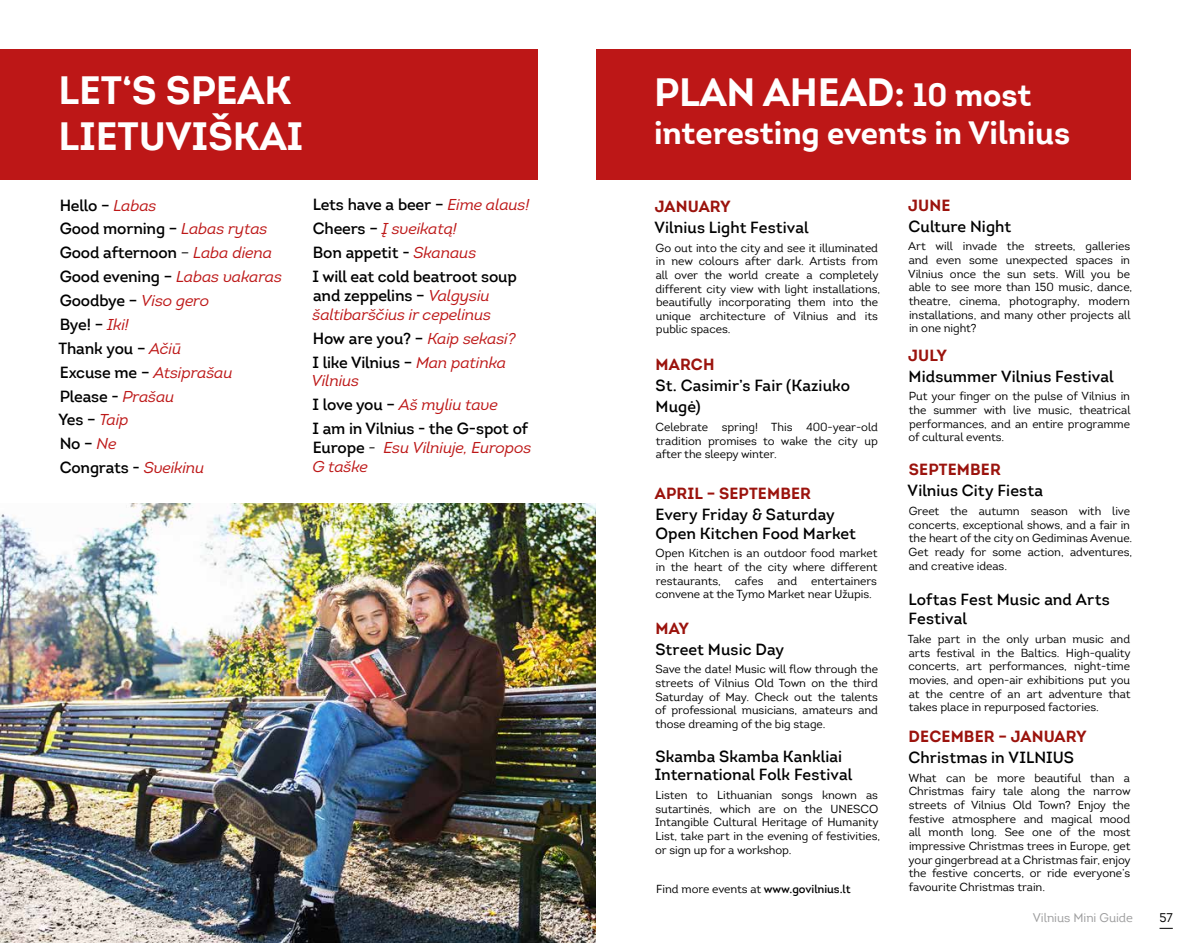
<style>
.page{position:relative;width:1191px;height:943px;background:#fff}
.page>*{position:absolute;margin:0;border:0;box-sizing:border-box;transform-origin:0 0}
.t1{font:700 38.5px/46.2px "Intro";letter-spacing:-.005em;color:#fff}
.t2{font:700 31.5px "Intro";letter-spacing:-.005em;color:#fff}
.t3{font:600 15.75px/23.8px "Intro";color:#000}
.t4{font:italic 15.75px/18.9px "Intro";letter-spacing:-.01em;color:#bd1717}
.t5{font:700 15.75px "Intro";letter-spacing:.01em;color:#9b130d}
.t6{font:12.25px "Intro";letter-spacing:-.005em;color:#9c9c9d}
.t7{font:12.25px "Intro";color:#000}
.t8{font:11.38px/13.7px "Intro";letter-spacing:-.005em;color:#000;text-align:justify}
.s1{font-size:31.5px}
.s2{font-weight:400;font-style:italic;color:#bd1717}
.s3{font-weight:600;font-style:normal;color:#000}
.s4{font-style:normal;color:#000}
.s5{font-weight:400}
.s6{font-weight:600}
</style>
<div class="page">
<div style="left:0;top:50px;width:538px;height:130px;background:#bd1717"></div>
<div style="left:596px;top:50px;width:535px;height:130px;background:#bd1717"></div>
<img style="left:0;top:503px;width:595px;height:440px">
<h1 class="t1" style="left:59px;top:67px;width:246px">LET‘S SPEAK<br>LIETUVIŠKAI</h1>
<h1 class="t1" style="left:654px;top:69px;width:379px">PLAN AHEAD: <span class="s1">10 most</span></h1>
<h2 class="t2" style="left:654px;top:113px;width:418px">interesting events in Vilnius</h2>
<h3 class="t3" style="left:312px;top:193px;width:218px">Lets have a beer – <span class="s2">Eime alaus!<br></span>Cheers – <span class="s2">Į sveikatą!<br></span>Bon appetit - <span class="s2">Skanaus<br></span>I will eat cold beatroot soup</h3>
<h3 class="t4" style="left:312px;top:286px;width:180px"><span class="s3">and zeppelins –</span> Valgysiu šaltibarščius ir cepelinus</h3>
<h3 class="t3" style="left:312px;top:326px;width:205px">How are you? – <span class="s2">Kaip sekasi?<br></span>I like Vilnius – <span class="s2">Man patinka</span></h3>
<h3 class="t3" style="left:311px;top:369px;width:218px"><span class="s2">Vilnius<br></span>I love you – <span class="s2">Aš myliu tave<br></span>I am in Vilnius - the G-spot of</h3>
<h3 class="t4" style="left:312px;top:438px;width:220px"><span class="s3">Europe</span> <span class="s4">-</span> Esu Vilniuje, Europos<br>G taške</h3>
<h3 class="t3" style="left:58px;top:193px;width:225px">Hello – <span class="s2">Labas<br></span>Good morning – <span class="s2">Labas rytas<br></span>Good afternoon <span class="s5">–</span> <span class="s2">Laba diena<br></span>Good evening – <span class="s2">Labas vakaras<br></span>Goodbye – <span class="s2">Viso gero<br></span>Bye! – <span class="s2">Iki!<br></span>Thank you – <span class="s2">Ačiū<br></span>Excuse me – <span class="s2">Atsiprašau<br></span>Please - <span class="s2">Prašau<br></span>Yes – <span class="s2">Taip<br></span>No – <span class="s2">Ne<br></span>Congrats - <span class="s2">Sveikinu</span></h3>
<h3 class="t5" style="left:655px;top:196px;width:77px">JANUARY</h3>
<h3 class="t3" style="left:654px;top:215px;width:156px">Vilnius Light Festival</h3>
<p class="t8" style="left:655px;top:241px;width:226px;text-align:left">Go out into the city and see it illuminated in new colours after dark. Artists from all over the world create a completely different city view with light installations, beautifully incorporating them into the unique architecture of Vilnius and its public spaces.</p>
<h3 class="t5" style="left:655px;top:355px;width:60px">MARCH</h3>
<h3 class="t3" style="left:655px;top:375px;width:196px;line-height:21px">St. Casimir’s Fair (Kaziuko<br>Mugė)</h3>
<p class="t8" style="left:655px;top:420px;width:224px">Celebrate spring! This 400-year-old tradition promises to wake the city up after the sleepy winter.</p>
<h3 class="t5" style="left:655px;top:483px;width:158px">APRIL – SEPTEMBER</h3>
<h3 class="t3" style="left:655px;top:504px;width:202px;line-height:18.9px">Every Friday &amp; Saturday<br>Open Kitchen Food Market</h3>
<p class="t8" style="left:655px;top:546px;width:223px">Open Kitchen is an outdoor food market in the heart of the city where different restaurants, cafes and entertainers convene at the Tymo Market near Užupis.</p>
<h3 class="t5" style="left:655px;top:618px;width:35px">MAY</h3>
<h3 class="t3" style="left:655px;top:637px;width:130px">Street Music Day</h3>
<p class="t8" style="left:655px;top:662px;width:224px">Save the date! Music will flow through the streets of Vilnius Old Town on the third Saturday of May. Check out the talents of professional musicians, amateurs and those dreaming of the big stage.</p>
<h3 class="t3" style="left:655px;top:746px;width:199px;line-height:18.9px">Skamba Skamba Kankliai<br>International Folk Festival</h3>
<p class="t8" style="left:655px;top:788px;width:226px;text-align:left">Listen to Lithuanian songs known as sutartinės, which are on the UNESCO Intangible Cultural Heritage of Humanity List, take part in the evening of festivities, or sign up for a workshop.</p>
<p class="t8" style="left:656px;top:882px;width:196px">Find more events at <span class="s6">www.govilnius.lt</span></p>
<h3 class="t5" style="left:908px;top:195px;width:44px">JUNE</h3>
<h3 class="t3" style="left:908px;top:214px;width:104px">Culture Night</h3>
<p class="t8" style="left:908px;top:239px;width:226px;text-align:left">Art will invade the streets, galleries and even some unexpected spaces in Vilnius once the sun sets. Will you be able to see more than 150 music, dance, theatre, cinema, photography, modern installations, and many other projects all in one night?</p>
<h3 class="t5" style="left:908px;top:345px;width:40px">JULY</h3>
<h3 class="t3" style="left:908px;top:364px;width:207px">Midsummer Vilnius Festival</h3>
<p class="t8" style="left:908px;top:389px;width:223px">Put your finger on the pulse of Vilnius in the summer with live music, theatrical performances, and an entire programme of cultural events.</p>
<h3 class="t5" style="left:908px;top:460px;width:94px">SEPTEMBER</h3>
<h3 class="t3" style="left:907px;top:479px;width:137px">Vilnius City Fiesta</h3>
<p class="t8" style="left:908px;top:504px;width:225px;text-align:left">Greet the autumn season with live concerts, exceptional shows, and a fair in the heart of the city on Gediminas Avenue.<br>Get ready for some action, adventures, and creative ideas.</p>
<h3 class="t3" style="left:908px;top:590px;width:203px;line-height:18.9px">Loftas Fest Music and Arts<br>Festival</h3>
<p class="t8" style="left:908px;top:632px;width:224px">Take part in the only urban music and arts festival in the Baltics. High-quality concerts, art performances, night-time movies, and open-air exhibitions put you at the centre of an art adventure that takes place in repurposed factories.</p>
<h3 class="t5" style="left:908px;top:726px;width:179px">DECEMBER – JANUARY</h3>
<h3 class="t3" style="left:908px;top:745px;width:167px">Christmas in VILNIUS</h3>
<p class="t8" style="left:908px;top:771px;width:224px">What can be more beautiful than a Christmas fairy tale along the narrow streets of Vilnius Old Town? Enjoy the festive atmosphere and magical mood all month long. See one of the most impressive Christmas trees in Europe, get your gingerbread at a Christmas fair, enjoy the festive concerts, or ride everyone’s favourite Christmas train.</p>
<p class="t6" style="left:1032px;top:910px;width:102px">Vilnius Mini Guide</p>
<p class="t7" style="left:1159px;top:910px;width:15px">57</p>
</div>
